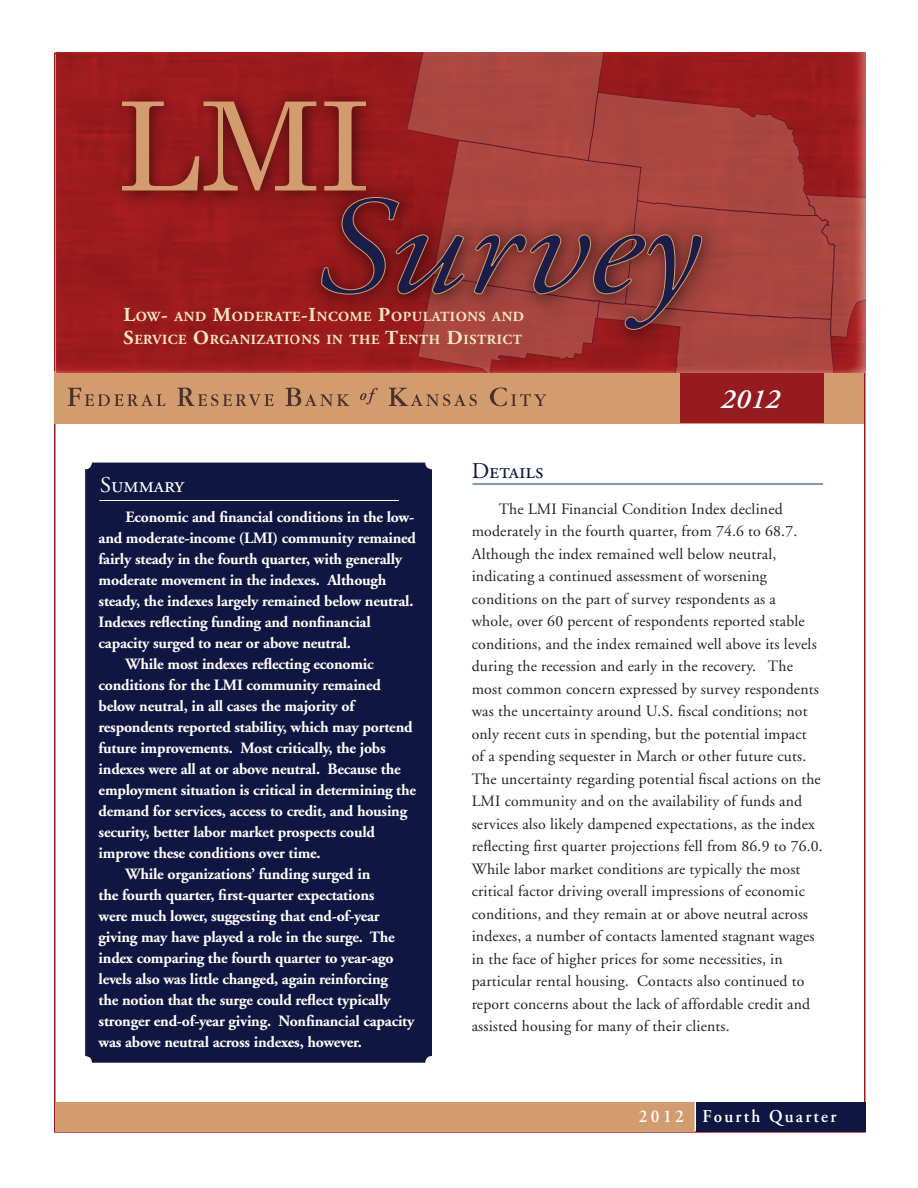
<style>
.page{position:relative;width:918px;height:1188px;background:#fff}
.page>*{position:absolute;margin:0;border:0;box-sizing:border-box;transform-origin:0 0}
.t1{font:italic 139.65px "Adobe Garamond";color:#1a1d47;scale:1.12 1}
.t2{font:123.15px "Century";color:#d29c6f}
.t3{font:italic 600 27.9px "Adobe Garamond Pro";color:#fff}
.t4{font:22.5px "Adobe Garamond Pro";color:#fff}
.Body_Text{font:22.5px "Adobe Garamond Pro";color:#0f1641}
.t5{font:600 18px "Adobe Garamond Pro";letter-spacing:.13em;color:#fff;scale:.95 1}
.Body_Text-2{font:15.75px/22.5px "Adobe Garamond";letter-spacing:.01em;color:#231f20}
.Body_Text-3{font:700 15.75px/21px "Adobe Garamond";letter-spacing:-.015em;color:#fff}
.t6{font:700 13.95px/23.9px "Adobe Garamond";letter-spacing:.04em;color:#f6e7c3}
.s1{font-size:19.8px}
</style>
<div class="page">
<div style="left:55px;top:371px;width:809px;height:52px;background:#d29c6f"></div>
<div style="left:680px;top:371px;width:144px;height:52px;background:#961b20"></div>
<div style="left:692px;top:1102px;width:173px;height:29px;background:#0f1641"></div>
<div style="left:55px;top:1102px;width:640px;height:29px;background:#d29c6f"></div>
<hr style="left:695px;top:1098px;width:1px;height:33px;background:#fff">
<div style="left:85px;top:463px;width:347px;height:600px;background:#0f1641;border-radius:7px"></div>
<img style="left:56px;top:52px;width:265px;height:320px">
<img style="left:100px;top:66px;width:221px;height:184px">
<img style="left:292px;top:158px;width:29px;height:195px">
<svg style="left:321px;top:52px;width:544px;height:320px;background:#9d3532"></svg>
<svg style="left:68px;top:388px;width:97px;height:18px"></svg>
<svg style="left:177px;top:388px;width:96px;height:18px"></svg>
<svg style="left:285px;top:388px;width:64px;height:18px"></svg>
<svg style="left:389px;top:388px;width:88px;height:18px"></svg>
<svg style="left:490px;top:387px;width:57px;height:19px"></svg>
<svg style="left:360px;top:388px;width:18px;height:16px"></svg>
<hr style="left:99px;top:500px;width:300px;height:1px;background:#fff">
<hr style="left:472px;top:484px;width:351px;height:1px;background:#02386e">
<p class="t2" style="left:118px;top:43px;width:254px">LMI</p>
<p class="t1" style="left:310px;top:173px;width:342px">Survey</p>
<p class="t6" style="left:123px;top:305px;width:402px"><span class="s1">L</span>OW<span class="s1">-</span> AND <span class="s1">M</span>ODERATE<span class="s1">-I</span>NCOME <span class="s1">P</span>OPULATIONS AND<br><span class="s1">S</span>ERVICE <span class="s1">O</span>RGANIZATIONS IN THE <span class="s1">T</span>ENTH <span class="s1">D</span>ISTRICT</p>
<p class="t3" style="left:721px;top:383px;width:61px">2012</p>
<p class="t4" style="left:100px;top:472px;width:86px">Summary</p>
<p class="Body_Text-3" style="left:99px;top:507px;width:319px;text-indent:27px">Economic and financial conditions in the low&shy;and moderate-income (LMI) community remained fairly steady in the fourth quarter, with generally moderate movement in the indexes. Although steady, the indexes largely remained below neutral.<br>Indexes reflecting funding and nonfinancial capacity surged to near or above neutral.</p>
<p class="Body_Text-3" style="left:99px;top:654px;width:319px;text-indent:27px">While most indexes reflecting economic conditions for the LMI community remained below neutral, in all cases the majority of respondents reported stability, which may portend future improvements. Most critically, the jobs indexes were all at or above neutral. Because the employment situation is critical in determining the demand for services, access to credit, and housing security, better labor market prospects could improve these conditions over time.</p>
<p class="Body_Text-3" style="left:99px;top:864px;width:317px;text-indent:27px">While organizations’ funding surged in<br>the fourth quarter, first-quarter expectations<br>were much lower, suggesting that end-of-year giving may have played a role in the surge. The index comparing the fourth quarter to year-ago levels also was little changed, again reinforcing<br>the notion that the surge could reflect typically stronger end-of-year giving. Nonfinancial capacity was above neutral across indexes, however.</p>
<p class="Body_Text" style="left:472px;top:457px;width:73px">Details</p>
<p class="Body_Text-2" style="left:472px;top:498px;width:353px;text-indent:27px">The LMI Financial Condition Index declined moderately in the fourth quarter, from 74.6 to 68.7.<br>Although the index remained well below neutral, indicating a continued assessment of worsening conditions on the part of survey respondents as a<br>whole, over 60 percent of respondents reported stable conditions, and the index remained well above its levels during the recession and early in the recovery. The most common concern expressed by survey respondents was the uncertainty around U.S. fiscal conditions; not only recent cuts in spending, but the potential impact of a spending sequester in March or other future cuts.<br>The uncertainty regarding potential fiscal actions on the LMI community and on the availability of funds and services also likely dampened expectations, as the index reflecting first quarter projections fell from 86.9 to 76.0.<br>While labor market conditions are typically the most critical factor driving overall impressions of economic conditions, and they remain at or above neutral across indexes, a number of contacts lamented stagnant wages in the face of higher prices for some necessities, in particular rental housing. Contacts also continued to report concerns about the lack of affordable credit and assisted housing for many of their clients.</p>
<p class="t5" style="left:639px;top:1106px;width:210px">2012 Fourth Quarter</p>
</div>
